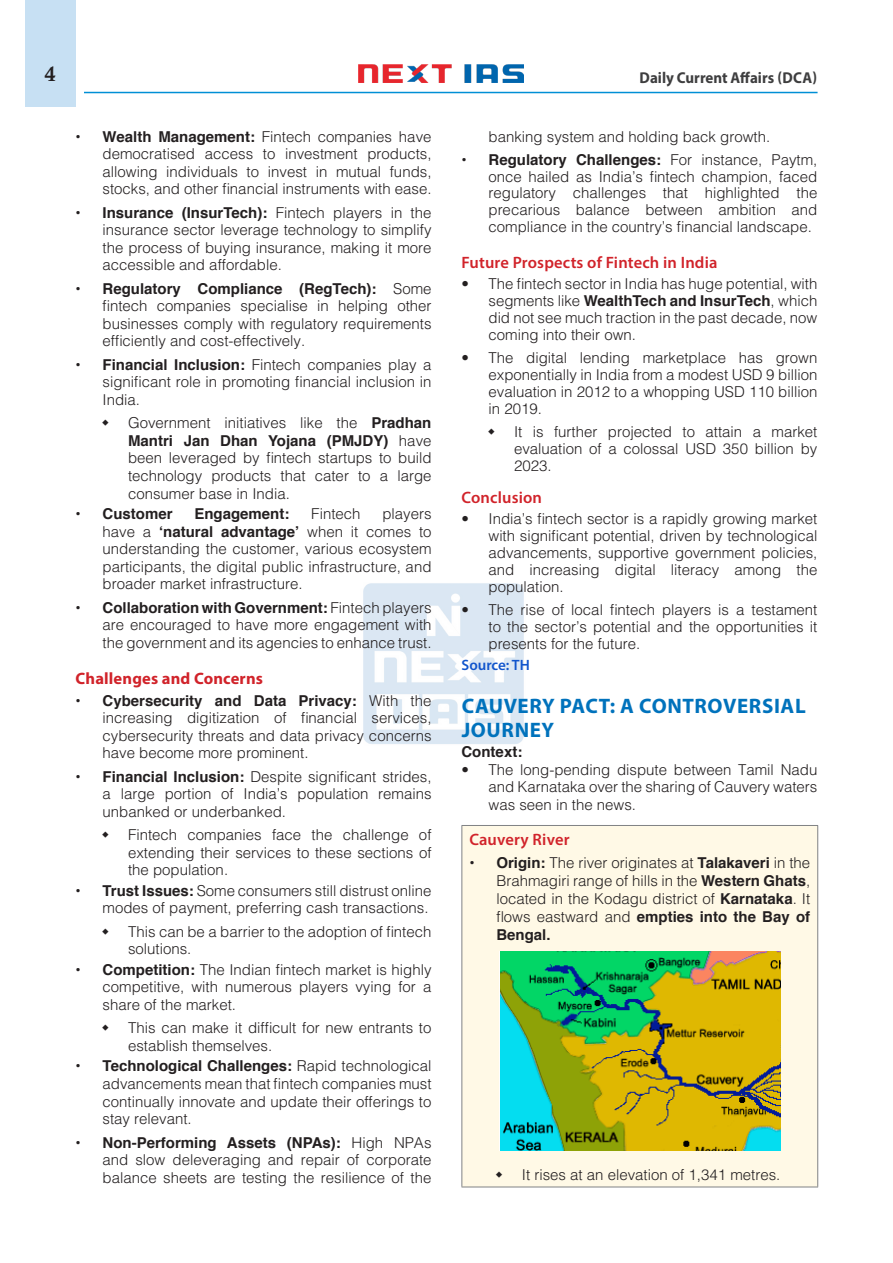
<style>
.page{position:relative;width:893px;height:1263px;background:#fff}
.page>*{position:absolute;margin:0;border:0;box-sizing:border-box;transform-origin:0 0}
.H-1{font:700 21px/24.2px "Myriad Pro";letter-spacing:.03em;color:#0072bc}
.t1{font:21px "Calis MT Bol";color:#231f20}
.H-2{font:600 16.5px "Myriad Pro";letter-spacing:.01em;color:#d1232a}
.H-2-2{font:700 16.5px "Myriad Pro";letter-spacing:.01em;color:#d1232a}
.t2{font:700 15.75px "Myriad Pro";color:#3e3e3f;scale:.95 1}
.t3{font:300 15px/17.5px "Helvetica";color:#231f20;text-align:justify}
.t4{font:700 15px "Helvetica";color:#231f20}
.t5{font:600 15px "Myriad Pro";color:#15c}
.s1{font-weight:700}
</style>
<div class="page">
<div style="left:25px;top:0;width:51px;height:107px;background:#c7e0f3"></div>
<img style="left:359px;top:64px;width:165px;height:19px">
<hr style="left:84px;top:92px;width:733px;height:1px;background:#008fd5">
<img style="left:363px;top:583px;width:161px;height:161px">
<div style="left:462px;top:825px;width:356px;height:362px;background:#fff9e6"></div>
<hr style="left:461px;top:825px;width:357px;height:1px;background:#808285">
<hr style="left:461px;top:826px;width:1px;height:360px;background:#808285">
<hr style="left:817px;top:826px;width:1px;height:360px;background:#808285">
<hr style="left:461px;top:1186px;width:357px;height:1px;background:#808285">
<img style="left:499px;top:952px;width:281px;height:199px">
<h1 class="t1" style="left:45px;top:62px;width:12px">4</h1>
<p class="t2" style="left:640px;top:67px;width:188px">Daily Current Affairs (DCA)</p>
<p class="t3" style="left:103px;top:127px;width:330px;text-indent:-27px"><span class="s1">• Wealth Management:</span> Fintech companies have democratised access to investment products, allowing individuals to invest in mutual funds, stocks, and other financial instruments with ease.</p>
<p class="t3" style="left:103px;top:203px;width:330px;text-indent:-27px"><span class="s1">• Insurance (InsurTech):</span> Fintech players in the insurance sector leverage technology to simplify the process of buying insurance, making it more accessible and affordable.</p>
<p class="t3" style="left:103px;top:279px;width:330px;text-indent:-27px"><span class="s1">• Regulatory Compliance (RegTech):</span> Some fintech companies specialise in helping other businesses comply with regulatory requirements efficiently and cost-effectively.</p>
<p class="t3" style="left:103px;top:355px;width:330px;text-indent:-27px"><span class="s1">• Financial Inclusion:</span> Fintech companies play a significant role in promoting financial inclusion in India.</p>
<p class="t3" style="left:128px;top:414px;width:305px">Government initiatives like the <span class="s1">Pradhan Mantri Jan Dhan Yojana (PMJDY)</span> have been leveraged by fintech startups to build technology products that cater to a large consumer base in India.</p>
<p class="t4" style="left:76px;top:502px;width:99px">• Customer</p>
<p class="t4" style="left:194px;top:502px;width:97px">Engagement:</p>
<p class="t3" style="left:311px;top:504px;width:51px">Fintech</p>
<p class="t3" style="left:103px;top:504px;width:330px;text-indent:280px">players have a <span class="s1">‘natural advantage’</span> when it comes to understanding the customer, various ecosystem participants, the digital public infrastructure, and broader market infrastructure.</p>
<p class="t3" style="left:103px;top:598px;width:330px;text-indent:-27px"><span class="s1">• Collaboration with Government:</span> Fintech players are encouraged to have more engagement with the government and its agencies to enhance trust.</p>
<p class="H-2-2" style="left:76px;top:667px;width:189px">Challenges and Concerns</p>
<p class="t3" style="left:103px;top:691px;width:330px;text-indent:-27px"><span class="s1">• Cybersecurity and Data Privacy:</span> With the increasing digitization of financial services, cybersecurity threats and data privacy concerns have become more prominent.</p>
<p class="t3" style="left:103px;top:767px;width:330px;text-indent:-27px"><span class="s1">• Financial Inclusion:</span> Despite significant strides, a large portion of India’s population remains unbanked or underbanked.</p>
<p class="t3" style="left:128px;top:826px;width:305px">Fintech companies face the challenge of extending their services to these sections of the population.</p>
<p class="t3" style="left:76px;top:881px;width:357px;text-align:right"><span class="s1">• Trust Issues:</span> Some consumers still distrust online modes of payment, preferring cash transactions.</p>
<p class="t3" style="left:128px;top:922px;width:305px">This can be a barrier to the adoption of fintech solutions.</p>
<p class="t3" style="left:103px;top:960px;width:330px;text-indent:-27px"><span class="s1">• Competition:</span> The Indian fintech market is highly competitive, with numerous players vying for a share of the market.</p>
<p class="t3" style="left:128px;top:1019px;width:305px">This can make it difficult for new entrants to establish themselves.</p>
<p class="t3" style="left:103px;top:1057px;width:330px;text-indent:-27px"><span class="s1">• Technological Challenges:</span> Rapid technological advancements mean that fintech companies must continually innovate and update their offerings to stay relevant.</p>
<p class="t3" style="left:103px;top:1133px;width:330px;text-indent:-27px"><span class="s1">• Non-Performing Assets (NPAs):</span> High NPAs and slow deleveraging and repair of corporate balance sheets are testing the resilience of the</p>
<p class="t3" style="left:488px;top:127px;width:283px">banking system and holding back growth.</p>
<p class="t3" style="left:488px;top:150px;width:330px;line-height:17px;text-indent:-27px"><span class="s1">• Regulatory Challenges:</span> For instance, Paytm, once hailed as India’s fintech champion, faced regulatory challenges that highlighted the precarious balance between ambition and compliance in the country’s financial landscape.</p>
<p class="H-2" style="left:461px;top:252px;width:257px">Future Prospects of Fintech in India</p>
<p class="t3" style="left:488px;top:275px;width:330px;line-height:17px;text-indent:-27px">• The fintech sector in India has huge potential, with segments like <span class="s1">WealthTech and InsurTech</span>, which did not see much traction in the past decade, now coming into their own.</p>
<p class="t3" style="left:488px;top:349px;width:330px;line-height:17px;text-indent:-27px">• The digital lending marketplace has grown exponentially in India from a modest USD 9 billion evaluation in 2012 to a whopping USD 110 billion in 2019.</p>
<p class="t3" style="left:514px;top:422px;width:305px;line-height:17px">It is further projected to attain a market evaluation of a colossal USD 350 billion by 2023.</p>
<p class="H-2" style="left:461px;top:487px;width:82px">Conclusion</p>
<p class="t3" style="left:488px;top:510px;width:330px;line-height:17px;text-indent:-27px">• India’s fintech sector is a rapidly growing market with significant potential, driven by technological advancements, supportive government policies, and increasing digital literacy among the population.</p>
<p class="t3" style="left:488px;top:601px;width:330px;line-height:17px;text-indent:-27px">• The rise of local fintech players is a testament to the sector’s potential and the opportunities it presents for the future.</p>
<p class="t5" style="left:461px;top:656px;width:70px">Source: TH</p>
<p class="H-1" style="left:462px;top:693px;width:346px">CAUVERY PACT: A CONTROVERSIAL<br>JOURNEY</p>
<p class="t4" style="left:461px;top:739px;width:62px">Context:</p>
<p class="t3" style="left:488px;top:761px;width:330px;text-indent:-27px">• The long-pending dispute between Tamil Nadu and Karnataka over the sharing of Cauvery waters was seen in the news.</p>
<p class="H-2" style="left:469px;top:829px;width:102px">Cauvery River</p>
<p class="t3" style="left:496px;top:853px;width:315px;line-height:18px;text-indent:-27px"><span class="s1">• Origin:</span> The river originates at <span class="s1">Talakaveri</span> in the Brahmagiri range of hills in the <span class="s1">Western Ghats</span>, located in the Kodagu district of <span class="s1">Karnataka</span>. It flows eastward and <span class="s1">empties into the Bay of Bengal.</span></p>
<p class="t3" style="left:522px;top:1165px;width:260px">It rises at an elevation of 1,341 metres.</p>
</div>
